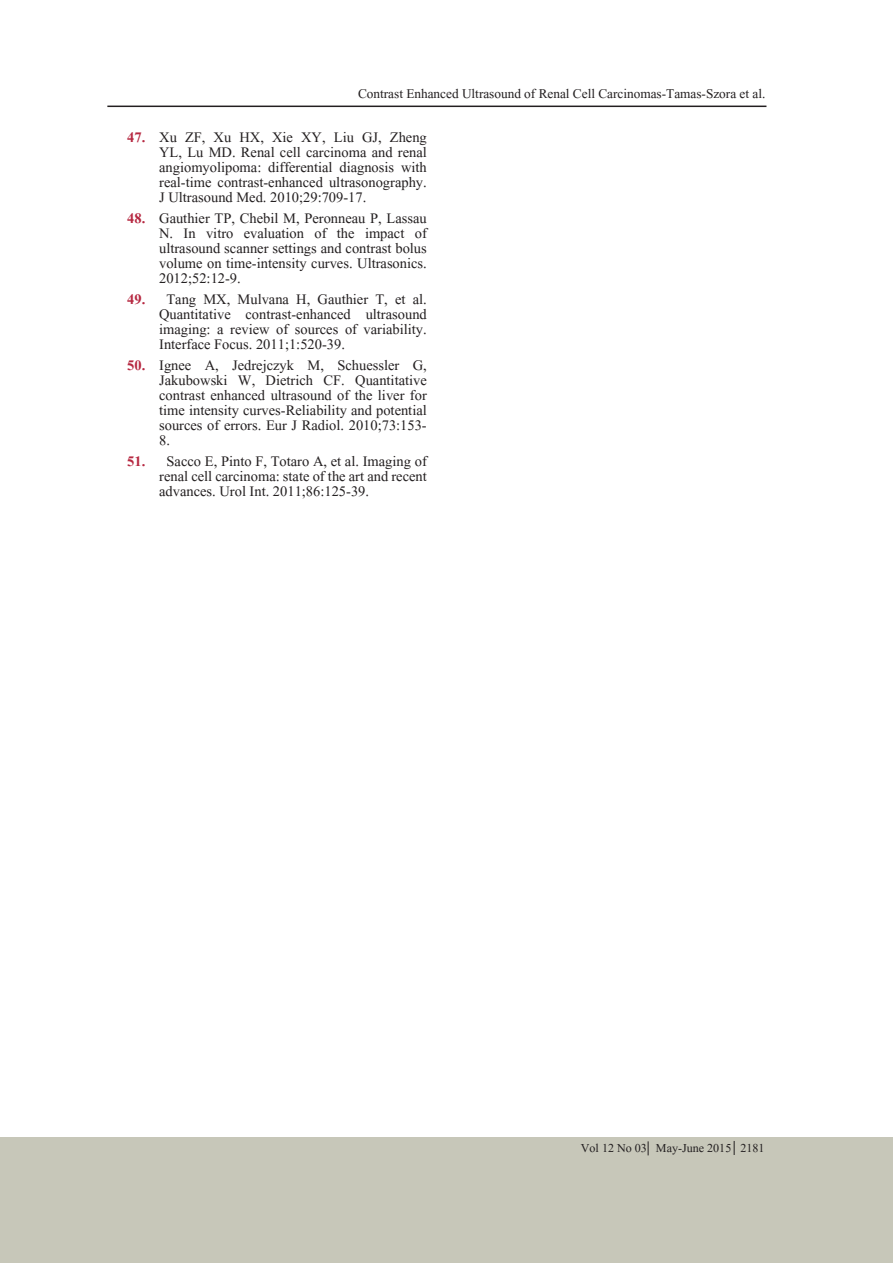
<style>
.page{position:relative;width:893px;height:1263px;background:#fff}
.page>*{position:absolute;margin:0;border:0;box-sizing:border-box;transform-origin:0 0}
.t1{font:18px/15px "Aparajita";color:#231f20;text-align:justify}
.t2{font:16.5px "Aparajita";color:#231f20}
.t3{font:15px "Aparajita";color:#231f20}
.s1{font-weight:700;color:#b62841}
</style>
<div class="page">
<div style="left:0;top:1137px;width:893px;height:126px;background:#c7c7b9"></div>
<hr style="left:107px;top:106px;width:659px;height:1px;background:#231f20">
<svg style="left:648px;top:1141px;width:1px;height:14px"></svg>
<svg style="left:734px;top:1141px;width:1px;height:14px"></svg>
<p class="t2" style="left:358px;top:85px;width:409px">Contrast Enhanced Ultrasound of Renal Cell Carcinomas-Tamas-Szora et al.</p>
<p class="t1" style="left:159px;top:131px;width:269px;text-indent:-32px"><span class="s1">47.</span> Xu ZF, Xu HX, Xie XY, Liu GJ, Zheng YL, Lu MD. Renal cell carcinoma and renal angiomyolipoma: differential diagnosis with real-time contrast-enhanced ultrasonography.<br>J Ultrasound Med. 2010;29:709-17.</p>
<p class="t1" style="left:159px;top:212px;width:269px;text-indent:-32px"><span class="s1">48.</span> Gauthier TP, Chebil M, Peronneau P, Lassau N. In vitro evaluation of the impact of ultrasound scanner settings and contrast bolus volume on time-intensity curves. Ultrasonics.<br>2012;52:12-9.</p>
<p class="t1" style="left:159px;top:293px;width:269px;text-indent:-32px"><span class="s1">49.</span> Tang MX, Mulvana H, Gauthier T, et al.<br>Quantitative contrast-enhanced ultrasound imaging: a review of sources of variability.<br>Interface Focus. 2011;1:520-39.</p>
<p class="t1" style="left:159px;top:359px;width:269px;text-indent:-32px"><span class="s1">50.</span> Ignee A, Jedrejczyk M, Schuessler G, Jakubowski W, Dietrich CF. Quantitative contrast enhanced ultrasound of the liver for time intensity curves-Reliability and potential sources of errors. Eur J Radiol. 2010;73:153- 8.</p>
<p class="t1" style="left:159px;top:455px;width:269px;text-indent:-32px"><span class="s1">51.</span> Sacco E, Pinto F, Totaro A, et al. Imaging of renal cell carcinoma: state of the art and recent advances. Urol Int. 2011;86:125-39.</p>
<p class="t3" style="left:581px;top:1140px;width:185px">Vol 12 No 03 May-June 2015 2181</p>
</div>
